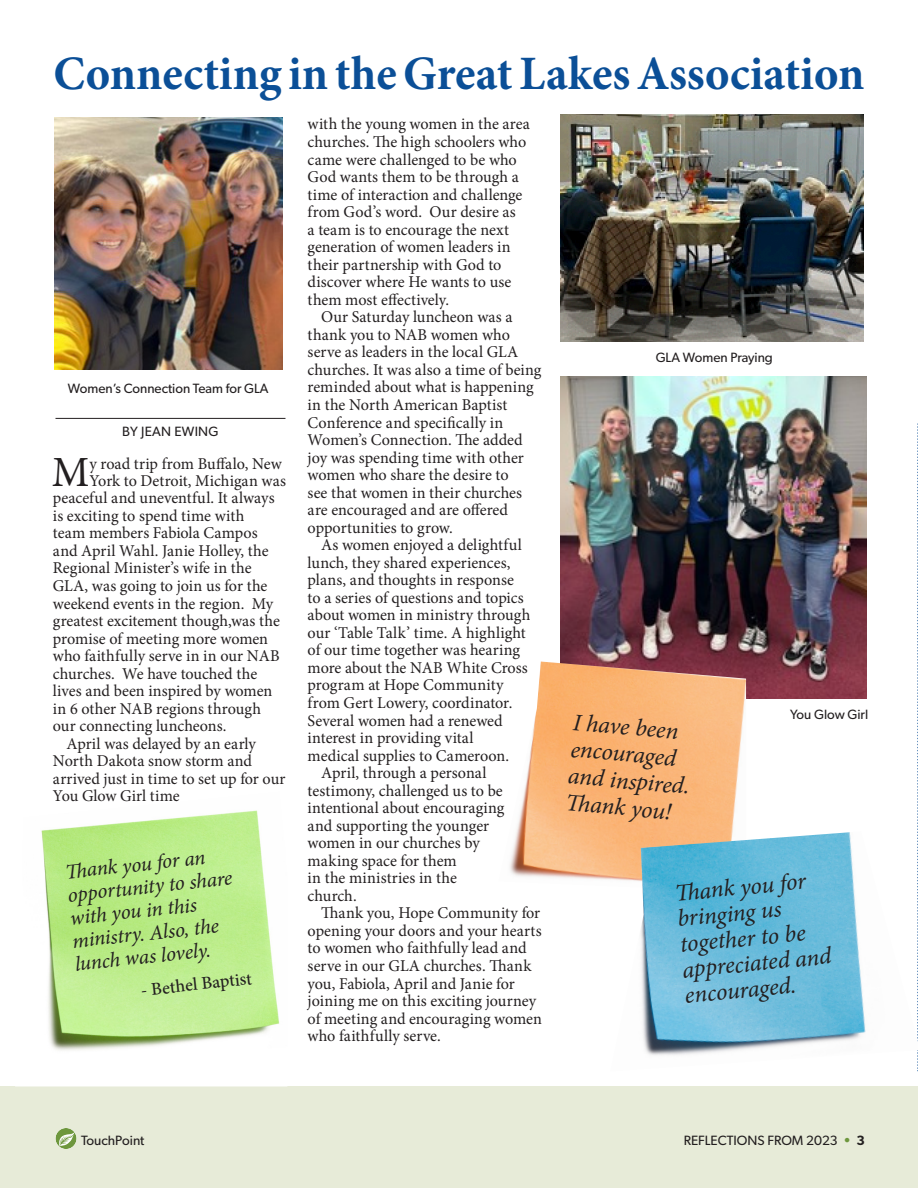
<style>
.page{position:relative;width:918px;height:1188px;background:#fff}
.page>*{position:absolute;margin:0;border:0;box-sizing:border-box;transform-origin:0 0}
.t1{font:700 48px "Minion Pro";color:#0b4f97}
.t2{font:43.05px "Minion Pro";color:#231f20}
.t3{font:italic 24px/25.7px "Minion Pro";color:#231f20}
.t4{font:italic 21px/23.1px "Minion Pro";color:#231f20}
.t5{font:500 18px "Minion Pro";color:#231f20}
.t6{font:16.5px/17.5px "Minion Pro";color:#231f20}
.t7{font:13.5px "Gibson";color:#231f20}
.t8{font:13.5px "Gibson";letter-spacing:.02em;color:#231f20}
.s1{font-weight:600;color:#6e973d}
.s2{font-weight:600}
</style>
<div class="page">
<svg style="left:917px;top:423px;width:1px;height:407px"></svg>
<div style="left:0;top:1086px;width:918px;height:102px;background:#e7ebd8"></div>
<svg style="left:56px;top:1128px;width:21px;height:21px"></svg>
<hr style="left:56px;top:418px;width:229px;height:1px;background:#231f20">
<img style="left:54px;top:117px;width:228px;height:253px">
<img style="left:561px;top:376px;width:305px;height:322px">
<img style="left:41px;top:810px;width:239px;height:241px">
<img style="left:510px;top:662px;width:236px;height:218px">
<img style="left:610px;top:831px;width:308px;height:240px">
<img style="left:561px;top:114px;width:303px;height:227px">
<p class="t1" style="left:53px;top:40px;width:813px">Connecting in the Great Lakes Association</p>
<p class="t7" style="left:68px;top:380px;width:202px">Women’s Connection Team for GLA</p>
<p class="t8" style="left:122px;top:423px;width:98px">BY JEAN EWING</p>
<p class="t2" style="left:52px;top:443px;width:39px">M</p>
<p class="t6" style="left:89px;top:455px;width:194px">y road trip from Buffalo, New</p>
<p class="t6" style="left:89px;top:472px;width:198px">York to Detroit, Michigan was</p>
<p class="t6" style="left:53px;top:489px;width:223px">peaceful and uneventful. It always</p>
<p class="t6" style="left:53px;top:507px;width:193px">is exciting to spend time with</p>
<p class="t6" style="left:53px;top:524px;width:206px">team members Fabiola Campos</p>
<p class="t6" style="left:53px;top:542px;width:217px">and April Wahl. Janie Holley, the</p>
<p class="t6" style="left:53px;top:560px;width:200px">Regional Minister’s wife in the</p>
<p class="t6" style="left:53px;top:577px;width:216px">GLA, was going to join us for the</p>
<p class="t6" style="left:53px;top:595px;width:222px">weekend events in the region. My</p>
<p class="t6" style="left:53px;top:612px;width:229px">greatest excitement though,was the</p>
<p class="t6" style="left:53px;top:630px;width:217px">promise of meeting more women</p>
<p class="t6" style="left:53px;top:647px;width:228px">who faithfully serve in in our NAB</p>
<p class="t6" style="left:53px;top:665px;width:206px">churches. We have touched the</p>
<p class="t6" style="left:53px;top:682px;width:221px">lives and been inspired by women</p>
<p class="t6" style="left:53px;top:700px;width:210px">in 6 other NAB regions through</p>
<p class="t6" style="left:53px;top:717px;width:175px">our connecting luncheons.</p>
<p class="t6" style="left:53px;top:735px;width:234px;text-indent:14px">April was delayed by an early<br>North Dakota snow storm and arrived just in time to set up for our<br>You Glow Girl time</p>
<p class="t4" style="left:64px;top:860px;width:167px;rotate:-6deg">Th ank you for an opportunity to share with you in this ministry. Also, the lunch was lovely.</p>
<p class="t5" style="left:140px;top:978px;width:113px;rotate:-6deg">- Bethel Baptist</p>
<p class="t6" style="left:308px;top:116px;width:224px">with the young women in the area churches. The high schoolers who came were challenged to be who<br>God wants them to be through a time of interaction and challenge from God’s word. Our desire as<br>a team is to encourage the next generation of women leaders in their partnership with God to discover where He wants to use them most effectively.</p>
<p class="t6" style="left:308px;top:308px;width:235px;text-indent:14px">Our Saturday luncheon was a thank you to NAB women who serve as leaders in the local GLA churches. It was also a time of being reminded about what is happening in the North American Baptist<br>Conference and specifically in<br>Women’s Connection. The added joy was spending time with other women who share the desire to<br>see that women in their churches are encouraged and are offered opportunities to grow.</p>
<p class="t6" style="left:308px;top:536px;width:224px;text-indent:14px">As women enjoyed a delightful lunch, they shared experiences, plans, and thoughts in response to a series of questions and topics about women in ministry through our ‘Table Talk’ time. A highlight of our time together was hearing more about the NAB White Cross program at Hope Community from Gert Lowery, coordinator.<br>Several women had a renewed interest in providing vital<br>medical supplies to Cameroon.</p>
<p class="t6" style="left:308px;top:764px;width:198px;text-indent:14px">April, through a personal testimony, challenged us to be intentional about encouraging and supporting the younger women in our churches by making space for them<br>in the ministries in the church.</p>
<p class="t6" style="left:308px;top:904px;width:236px;text-indent:14px">Thank you, Hope Community for opening your doors and your hearts to women who faithfully lead and serve in our GLA churches. Thank you, Fabiola, April and Janie for joining me on this exciting journey of meeting and encouraging women who faithfully serve.</p>
<p class="t7" style="left:656px;top:349px;width:119px">GLA Women Praying</p>
<p class="t3" style="left:574px;top:709px;width:123px;line-height:26.8px;rotate:5deg">I have been encouraged and inspired.</p>
<p class="t3" style="left:567px;top:790px;width:107px;rotate:5deg">Th ank you!</p>
<p class="t7" style="left:790px;top:706px;width:80px">You Glow Girl</p>
<p class="t3" style="left:674px;top:880px;width:152px;rotate:-5deg">Th ank you for bringing us together to be appreciated and encouraged.</p>
<p class="t7" style="left:81px;top:1132px;width:65px">TouchPoint</p>
<p class="t7" style="left:684px;top:1132px;width:183px">REFLECTIONS FROM 2023 <span class="s1">•</span> <span class="s2">3</span></p>
</div>
